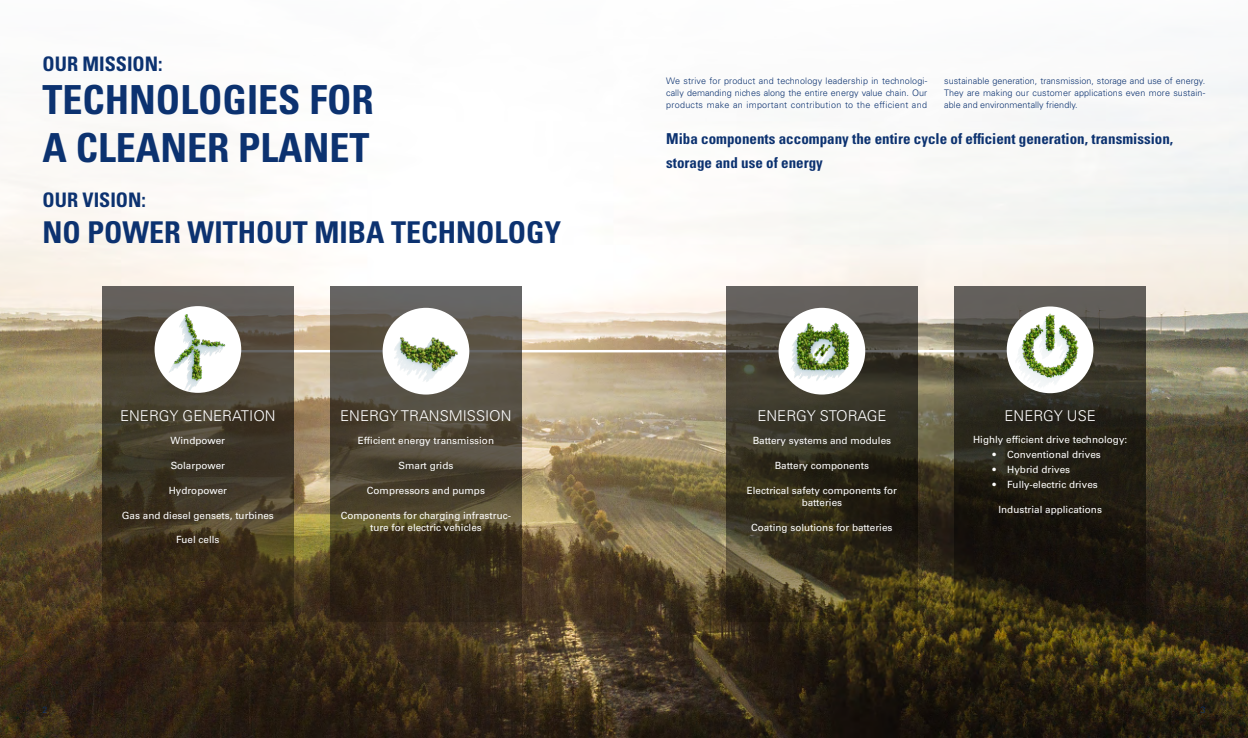
<style>
.page{position:relative;width:1248px;height:738px;background:#fff}
.page>*{position:absolute;margin:0;border:0;box-sizing:border-box;transform-origin:0 0}
.t1{font:700 condensed 40px/48px "Univers LT Std";color:#0c3270}
.t2{font:700 condensed 30px "Univers LT Std";color:#0c3270}
.t3{font:700 condensed 20px "Univers LT Std";color:#0c3270}
.t4{font:700 condensed 15px/24px "Univers LT Std";color:#0c3270}
.t5{font:300 14.9px "Univers LT Std";color:#fff}
.t6{font:9.9px/11.9px "Univers LT Std";color:#fff;text-align:center}
.t7{font:300 9px/12px "Univers LT Std";letter-spacing:.015em;color:#0c3270;text-align:justify}
</style>
<div class="page">
<img style="left:0;top:77px;width:1247px;height:660px">
<hr style="left:196px;top:349px;width:861px;height:3px;background:#fff">
<svg style="left:102px;top:286px;width:191px;height:335px;background:#453b2b"></svg>
<svg style="left:330px;top:286px;width:191px;height:335px;background:#4a4233"></svg>
<div style="left:154px;top:306px;width:87px;height:86px;background:#fff;border-radius:50%"></div>
<img style="left:169px;top:314px;width:57px;height:77px">
<div style="left:382px;top:307px;width:87px;height:87px;background:#fff;border-radius:50%"></div>
<img style="left:394px;top:337px;width:64px;height:45px">
<svg style="left:726px;top:286px;width:191px;height:335px;background:#3d3727"></svg>
<svg style="left:954px;top:286px;width:191px;height:335px;background:#2c271d"></svg>
<div style="left:778px;top:307px;width:87px;height:87px;background:#fff;border-radius:50%"></div>
<img style="left:790px;top:322px;width:59px;height:59px">
<div style="left:1006px;top:306px;width:87px;height:87px;background:#fff;border-radius:50%"></div>
<img style="left:1014px;top:313px;width:64px;height:76px">
<h3 class="t3" style="left:43px;top:51px;width:122px">OUR MISSION:</h3>
<h1 class="t1" style="left:43px;top:76px;width:333px">TECHNOLOGIES FOR<br>A CLEANER PLANET</h1>
<h3 class="t3" style="left:43px;top:187px;width:105px">OUR VISION:</h3>
<h2 class="t2" style="left:43px;top:214px;width:520px">NO POWER WITHOUT MIBA TECHNOLOGY</h2>
<h3 class="t5" style="left:120px;top:406px;width:157px">ENERGY GENERATION</h3>
<p class="t6" style="left:171px;top:434px;width:56px">Windpower</p>
<p class="t6" style="left:171px;top:459px;width:56px">Solarpower</p>
<p class="t6" style="left:169px;top:484px;width:60px">Hydropower</p>
<p class="t6" style="left:122px;top:509px;width:153px">Gas and diesel gensets, turbines</p>
<p class="t6" style="left:176px;top:533px;width:45px">Fuel cells</p>
<h3 class="t5" style="left:340px;top:406px;width:173px">ENERGY TRANSMISSION</h3>
<p class="t6" style="left:358px;top:434px;width:138px">Efficient energy transmission</p>
<p class="t6" style="left:398px;top:459px;width:56px">Smart grids</p>
<p class="t6" style="left:367px;top:484px;width:119px">Compressors and pumps</p>
<p class="t6" style="left:341px;top:509px;width:172px">Components for charging infrastruc&shy;ture for electric vehicles</p>
<p class="t7" style="left:666px;top:75px;width:262px">We strive for product and technology leadership in technologi&shy;cally demanding niches along the entire energy value chain. Our products make an important contribution to the efficient and</p>
<p class="t7" style="left:944px;top:75px;width:262px">sustainable generation, transmission, storage and use of energy.<br>They are making our customer applications even more sustain&shy;able and environmentally friendly.</p>
<h3 class="t4" style="left:666px;top:127px;width:508px">Miba components accompany the entire cycle of efficient generation, transmission, storage and use of energy</h3>
<h3 class="t5" style="left:757px;top:406px;width:130px">ENERGY STORAGE</h3>
<p class="t6" style="left:752px;top:434px;width:140px">Battery systems and modules</p>
<p class="t6" style="left:774px;top:459px;width:96px">Battery components</p>
<p class="t6" style="left:746px;top:484px;width:152px">Electrical safety components for batteries</p>
<p class="t6" style="left:751px;top:520px;width:143px">Coating solutions for batteries</p>
<h3 class="t5" style="left:1004px;top:406px;width:93px">ENERGY USE</h3>
<p class="t6" style="left:973px;top:433px;width:156px">Highly efficient drive technology:</p>
<p class="t6" style="left:992px;top:448px;width:110px">• Conventional drives</p>
<p class="t6" style="left:992px;top:463px;width:79px">• Hybrid drives</p>
<p class="t6" style="left:992px;top:478px;width:107px">• Fully-electric drives</p>
<p class="t6" style="left:998px;top:503px;width:105px">Industrial applications</p>
<p class="t7" style="left:43px;top:703px;width:7px">2</p>
<p class="t7" style="left:1200px;top:703px;width:7px">3</p>
</div>
